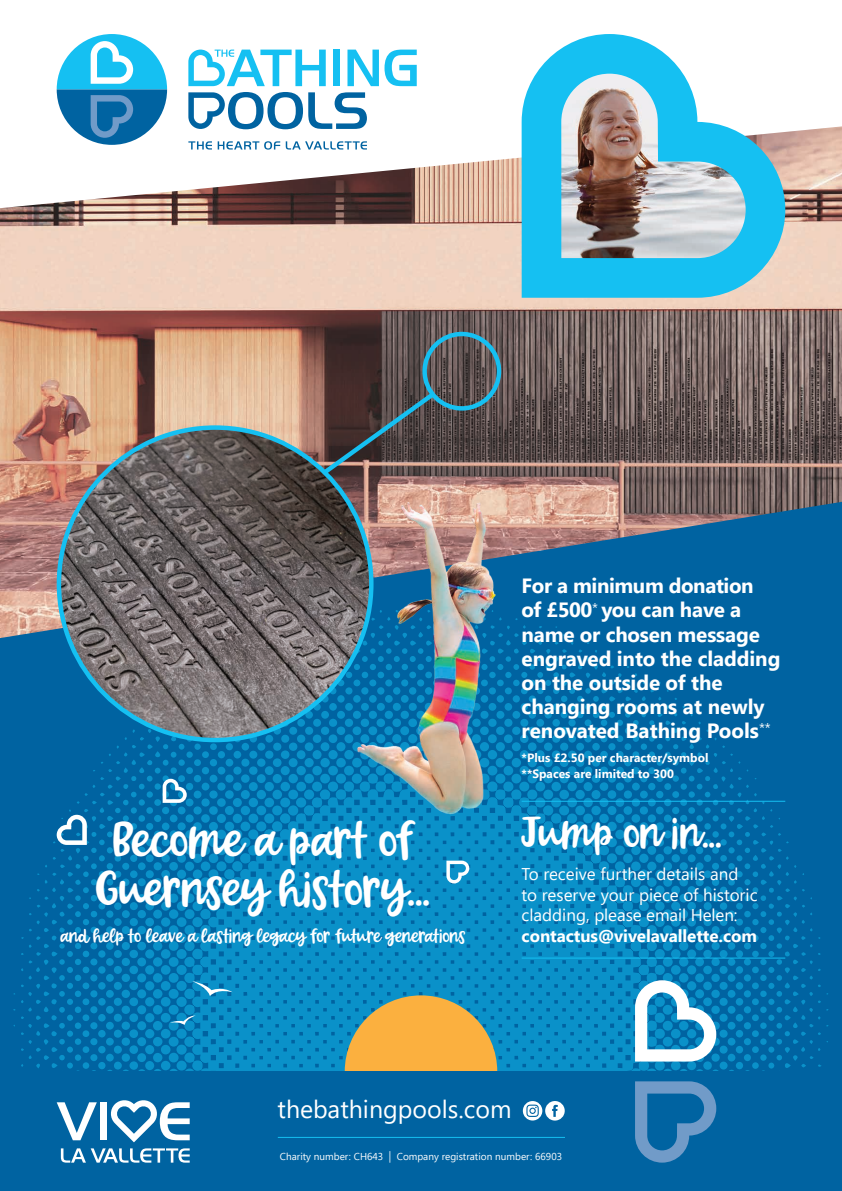
<style>
.page{position:relative;width:842px;height:1191px;background:#fff}
.page>*{position:absolute;margin:0;border:0;box-sizing:border-box;transform-origin:0 0}
.t1{font:47.4px "Forever Grateful";color:#fff}
.t2{font:42px "Forever Grateful";color:#fff}
.t3{font:25px "Segoe UI";color:#fff}
.t4{font:700 20.6px/24px "Segoe UI";letter-spacing:-.005em;color:#fff}
.t5{font:18.2px "Forever Grateful";color:#fff}
.t6{font:17px/20.6px "Segoe UI";color:#fff}
.t7{font:700 12px "Segoe UI";color:#fff}
.t8{font:10px "Segoe UI";color:#fff}
.s1{font-weight:700}
.s2{font-size:11.6px}
</style>
<div class="page">
<div style="left:0;top:495px;width:842px;height:576px;background:#0063a1"></div>
<svg style="left:13px;top:638px;width:816px;height:433px"></svg>
<svg style="left:57px;top:34px;width:110px;height:92px"></svg>
<svg style="left:188px;top:92px;width:179px;height:34px"></svg>
<div style="left:333px;top:50px;width:7px;height:36px;background:#15c0f2"></div>
<svg style="left:347px;top:50px;width:70px;height:36px"></svg>
<svg style="left:188px;top:50px;width:138px;height:36px"></svg>
<img style="left:0;top:126px;width:842px;height:512px">
<div style="left:422px;top:332px;width:79px;height:78px;border:4px solid #15c0f2;border-radius:50%"></div>
<svg style="left:318px;top:388px;width:121px;height:90px;background:#50494a"></svg>
<img style="left:59px;top:427px;width:312px;height:313px;border-radius:156px">
<hr style="left:522px;top:801px;width:263px;height:1px;background:#15c0f2">
<hr style="left:522px;top:957px;width:263px;height:1px;background:#15c0f2">
<div style="left:345px;top:995px;width:152px;height:153px;background:#fbb03f;border-radius:50%"></div>
<div style="left:0;top:1071px;width:842px;height:120px;background:#0063a1"></div>
<svg style="left:192px;top:981px;width:41px;height:15px"></svg>
<svg style="left:170px;top:1015px;width:26px;height:10px"></svg>
<svg style="left:61px;top:1148px;width:129px;height:14px"></svg>
<div style="left:100px;top:1102px;width:7px;height:38px;background:#fff"></div>
<svg style="left:57px;top:1102px;width:40px;height:38px"></svg>
<svg style="left:111px;top:1100px;width:79px;height:42px"></svg>
<img style="left:342px;top:492px;width:165px;height:331px">
<svg style="left:635px;top:980px;width:81px;height:81px"></svg>
<svg style="left:635px;top:1081px;width:81px;height:81px"></svg>
<hr style="left:278px;top:1137px;width:287px;height:1px;background:#15c0f2">
<svg style="left:523px;top:1101px;width:42px;height:19px"></svg>
<svg style="left:522px;top:34px;width:263px;height:264px"></svg>
<svg style="left:446px;top:860px;width:23px;height:23px"></svg>
<svg style="left:57px;top:814px;width:30px;height:31px"></svg>
<svg style="left:163px;top:778px;width:24px;height:25px"></svg>
<p class="t1" style="left:113px;top:818px;width:301px">Become a part of</p>
<p class="t1" style="left:96px;top:866px;width:335px">Guernsey history...</p>
<p class="t5" style="left:60px;top:927px;width:407px">and help to leave a lasting legacy for future generations</p>
<p class="t4" style="left:522px;top:574px;width:260px">For a minimum donation<br>of £500<sup>*</sup> you can have a name or chosen message engraved into the cladding on the outside of the changing rooms at newly renovated Bathing Pools<sup>**</sup></p>
<p class="t7" style="left:522px;top:750px;width:188px">*Plus £2.50 per character/symbol</p>
<p class="t7" style="left:522px;top:766px;width:154px">**Spaces are limited to 300</p>
<p class="t2" style="left:522px;top:813px;width:202px">Jump on in...</p>
<p class="t6" style="left:522px;top:864px;width:237px">To receive further details and to reserve your piece of historic cladding, please email Helen: <span class="s1">contactus@vivelavallette.com</span></p>
<p class="t3" style="left:278px;top:1095px;width:236px">thebathingpools.com</p>
<p class="t8" style="left:280px;top:1150px;width:284px">Charity number: CH643 <span class="s2">|</span> Company registration number: 66903</p>
</div>
